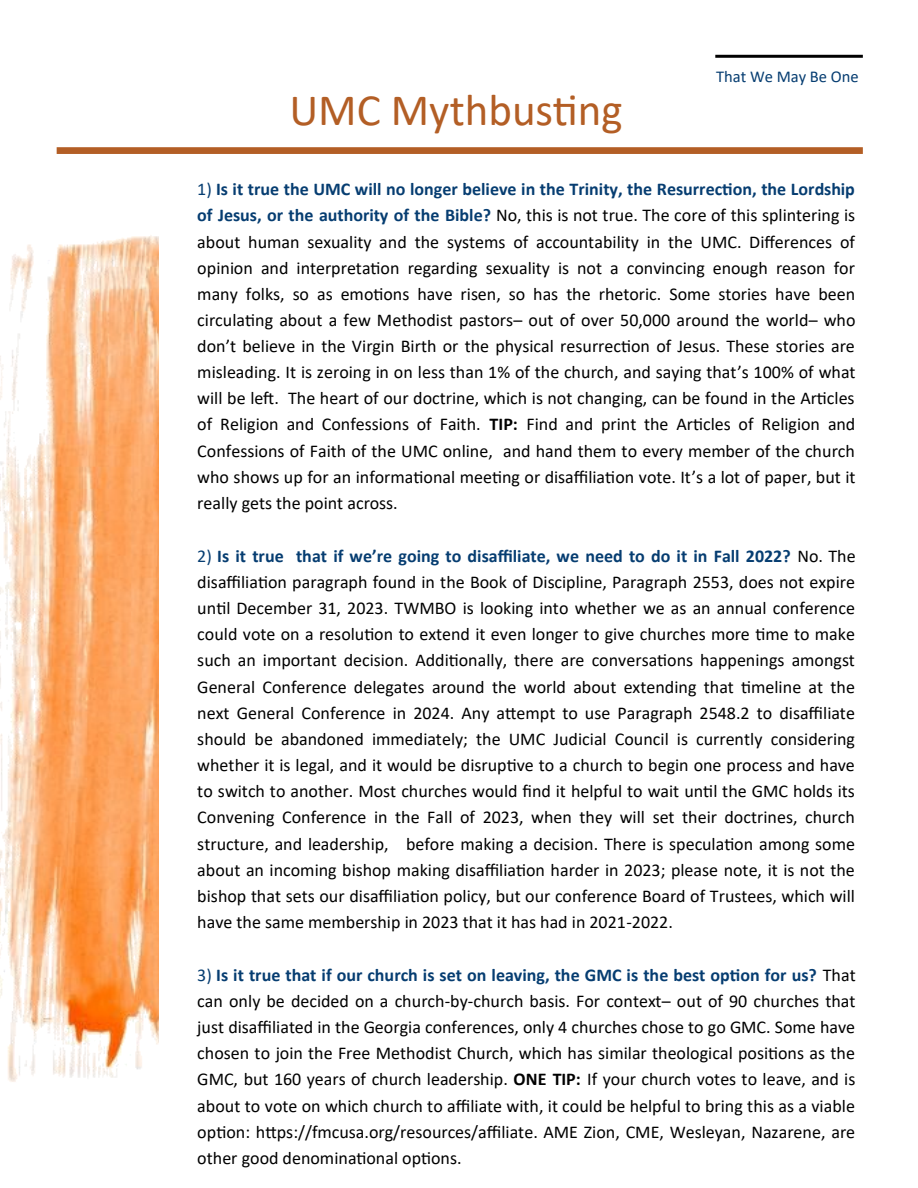
<style>
.page{position:relative;width:918px;height:1188px;background:#fff}
.page>*{position:absolute;margin:0;border:0;box-sizing:border-box;transform-origin:0 0}
.t1{font:45px "Calibri";color:#b35e25}
.t2{font:18px/26.1px "Calibri";color:#000;text-align:justify}
.t3{font:16.5px "Calibri";color:#063d71}
.s1{color:#063d71}
.s2{font-weight:700;color:#063d71}
.s3{font-weight:700}
</style>
<div class="page">
<div style="left:57px;top:147px;width:806px;height:7px;background:#b35e25"></div>
<hr style="left:715px;top:55px;width:148px;height:3px;background:#000">
<img style="left:0;top:235px;width:158px;height:847px">
<p class="t1" style="left:289px;top:92px;width:335px">UMC Mythbusting</p>
<p class="t3" style="left:716px;top:69px;width:144px">That We May Be One</p>
<p class="t2" style="left:197px;top:178px;width:660px"><span class="s1">1)</span> <span class="s2">Is it true the UMC will no longer believe in the Trinity, the Resurrection, the Lordship of Jesus, or the authority of the Bible?</span> No, this is not true. The core of this splintering is about human sexuality and the systems of accountability in the UMC. Differences of opinion and interpretation regarding sexuality is not a convincing enough reason for many folks, so as emotions have risen, so has the rhetoric. Some stories have been circulating about a few Methodist pastors– out of over 50,000 around the world– who don’t believe in the Virgin Birth or the physical resurrection of Jesus. These stories are misleading. It is zeroing in on less than 1% of the church, and saying that’s 100% of what will be left. The heart of our doctrine, which is not changing, can be found in the Articles of Religion and Confessions of Faith. <span class="s3">TIP:</span> Find and print the Articles of Religion and Confessions of Faith of the UMC online, and hand them to every member of the church who shows up for an informational meeting or disaffiliation vote. It’s a lot of paper, but it really gets the point across.</p>
<p class="t2" style="left:197px;top:544px;width:660px"><span class="s1">2)</span> <span class="s2">Is it true that if we’re going to disaffiliate, we need to do it in Fall 2022?</span> No. The disaffiliation paragraph found in the Book of Discipline, Paragraph 2553, does not expire until December 31, 2023. TWMBO is looking into whether we as an annual conference could vote on a resolution to extend it even longer to give churches more time to make such an important decision. Additionally, there are conversations happenings amongst General Conference delegates around the world about extending that timeline at the next General Conference in 2024. Any attempt to use Paragraph 2548.2 to disaffiliate should be abandoned immediately; the UMC Judicial Council is currently considering whether it is legal, and it would be disruptive to a church to begin one process and have to switch to another. Most churches would find it helpful to wait until the GMC holds its Convening Conference in the Fall of 2023, when they will set their doctrines, church structure, and leadership, before making a decision. There is speculation among some about an incoming bishop making disaffiliation harder in 2023; please note, it is not the bishop that sets our disaffiliation policy, but our conference Board of Trustees, which will have the same membership in 2023 that it has had in 2021-2022.</p>
<p class="t2" style="left:197px;top:963px;width:660px"><span class="s1">3)</span> <span class="s2">Is it true that if our church is set on leaving, the GMC is the best option for us?</span> That can only be decided on a church-by-church basis. For context– out of 90 churches that just disaffiliated in the Georgia conferences, only 4 churches chose to go GMC. Some have chosen to join the Free Methodist Church, which has similar theological positions as the GMC, but 160 years of church leadership. <span class="s3">ONE TIP:</span> If your church votes to leave, and is about to vote on which church to affiliate with, it could be helpful to bring this as a viable option: https://fmcusa.org/resources/affiliate. AME Zion, CME, Wesleyan, Nazarene, are other good denominational options.</p>
</div>
